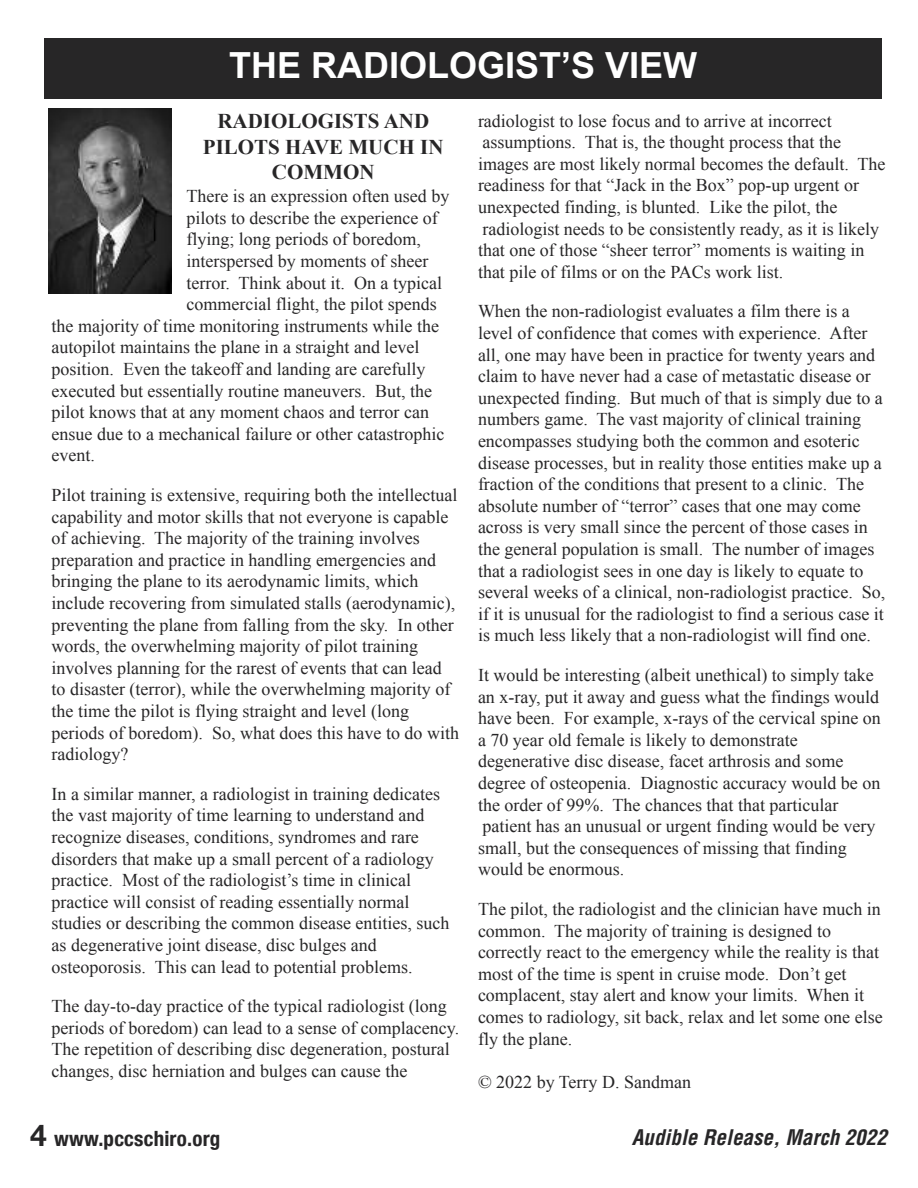
<style>
.page{position:relative;width:918px;height:1188px;background:#fff}
.page>*{position:absolute;margin:0;border:0;box-sizing:border-box;transform-origin:0 0}
.t1{font:700 36px "Arial";color:#fff}
.t2{font:700 21px/25.2px "Times New Roman";color:#272627;text-align:center}
.t3{font:italic 700 condensed 21px "Helvetica";letter-spacing:.005em;color:#272627}
.t4{font:700 condensed 21px "Helvetica Neue";letter-spacing:.01em;color:#272627}
.t5{font:18px/21.6px "Times New Roman";color:#272627}
.s1{font-stretch:normal;font-size:30px}
</style>
<div class="page">
<div style="left:44px;top:38px;width:838px;height:61px;background:#272627"></div>
<img style="left:49px;top:108px;width:123px;height:185px">
<h1 class="t1" style="left:229px;top:45px;width:470px">THE RADIOLOGIST’S VIEW</h1>
<p class="t2" style="left:203px;top:109px;width:242px">RADIOLOGISTS AND<br>PILOTS HAVE MUCH IN<br>COMMON</p>
<p class="t5" style="left:186px;top:185px;width:264px">There is an expression often used by</p>
<p class="t5" style="left:186px;top:207px;width:253px">pilots to describe the experience of</p>
<p class="t5" style="left:186px;top:228px;width:236px">flying; long periods of boredom,</p>
<p class="t5" style="left:186px;top:250px;width:243px">interspersed by moments of sheer</p>
<p class="t5" style="left:186px;top:272px;width:257px">terror. Think about it. On a typical</p>
<p class="t5" style="left:186px;top:293px;width:252px">commercial flight, the pilot spends</p>
<p class="t5" style="left:52px;top:315px;width:389px">the majority of time monitoring instruments while the</p>
<p class="t5" style="left:52px;top:336px;width:369px">autopilot maintains the plane in a straight and level</p>
<p class="t5" style="left:52px;top:358px;width:376px">position. Even the takeoff and landing are carefully</p>
<p class="t5" style="left:52px;top:380px;width:382px">executed but essentially routine maneuvers. But, the</p>
<p class="t5" style="left:52px;top:401px;width:379px">pilot knows that at any moment chaos and terror can</p>
<p class="t5" style="left:52px;top:423px;width:394px">ensue due to a mechanical failure or other catastrophic</p>
<p class="t5" style="left:52px;top:444px;width:45px">event.</p>
<p class="t5" style="left:52px;top:484px;width:409px">Pilot training is extensive, requiring both the intellectual capability and motor skills that not everyone is capable of achieving. The majority of the training involves preparation and practice in handling emergencies and bringing the plane to its aerodynamic limits, which include recovering from simulated stalls (aerodynamic), preventing the plane from falling from the sky. In other words, the overwhelming majority of pilot training involves planning for the rarest of events that can lead to disaster (terror), while the overwhelming majority of the time the pilot is flying straight and level (long periods of boredom). So, what does this have to do with radiology?</p>
<p class="t5" style="left:52px;top:783px;width:399px">In a similar manner, a radiologist in training dedicates the vast majority of time learning to understand and recognize diseases, conditions, syndromes and rare disorders that make up a small percent of a radiology practice. Most of the radiologist’s time in clinical practice will consist of reading essentially normal studies or describing the common disease entities, such as degenerative joint disease, disc bulges and osteoporosis. This can lead to potential problems.</p>
<p class="t5" style="left:52px;top:995px;width:409px">The day-to-day practice of the typical radiologist (long periods of boredom) can lead to a sense of complacency.<br>The repetition of describing disc degeneration, postural changes, disc herniation and bulges can cause the</p>
<p class="t5" style="left:478px;top:110px;width:409px">radiologist to lose focus and to arrive at incorrect assumptions. That is, the thought process that the images are most likely normal becomes the default. The readiness for that “Jack in the Box” pop-up urgent or unexpected finding, is blunted. Like the pilot, the radiologist needs to be consistently ready, as it is likely that one of those “sheer terror” moments is waiting in that pile of films or on the PACs work list.</p>
<p class="t5" style="left:478px;top:300px;width:409px">When the non-radiologist evaluates a film there is a level of confidence that comes with experience. After all, one may have been in practice for twenty years and claim to have never had a case of metastatic disease or unexpected finding. But much of that is simply due to a numbers game. The vast majority of clinical training encompasses studying both the common and esoteric disease processes, but in reality those entities make up a fraction of the conditions that present to a clinic. The absolute number of “terror” cases that one may come across is very small since the percent of those cases in the general population is small. The number of images that a radiologist sees in one day is likely to equate to several weeks of a clinical, non-radiologist practice. So, if it is unusual for the radiologist to find a serious case it is much less likely that a non-radiologist will find one.</p>
<p class="t5" style="left:478px;top:664px;width:404px">It would be interesting (albeit unethical) to simply take an x-ray, put it away and guess what the findings would have been. For example, x-rays of the cervical spine on a 70 year old female is likely to demonstrate degenerative disc disease, facet arthrosis and some degree of osteopenia. Diagnostic accuracy would be on the order of 99%. The chances that that particular patient has an unusual or urgent finding would be very small, but the consequences of missing that finding would be enormous.</p>
<p class="t5" style="left:478px;top:898px;width:406px">The pilot, the radiologist and the clinician have much in common. The majority of training is designed to correctly react to the emergency while the reality is that most of the time is spent in cruise mode. Don’t get complacent, stay alert and know your limits. When it comes to radiology, sit back, relax and let some one else fly the plane.</p>
<p class="t5" style="left:478px;top:1071px;width:215px">© 2022 by Terry D. Sandman</p>
<p class="t4" style="left:30px;top:1126px;width:192px"><span class="s1">4</span> www.pccschiro.org</p>
<p class="t3" style="left:632px;top:1126px;width:257px">Audible Release, March 2022</p>
</div>
